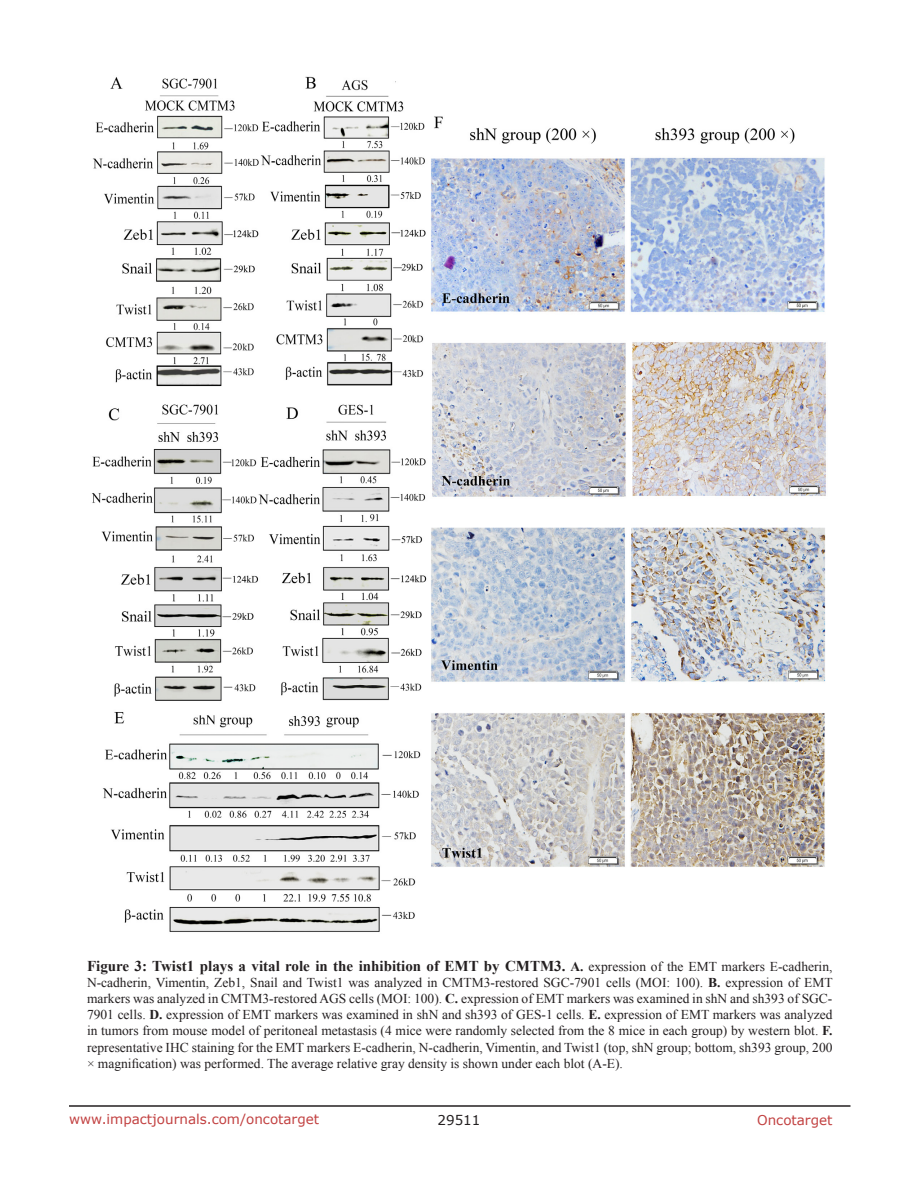
<style>
.page{position:relative;width:918px;height:1188px;background:#fff}
.page>*{position:absolute;margin:0;border:0;box-sizing:border-box;transform-origin:0 0}
.figuretext{font:700 15px "Times New Roman";color:#231f20}
.figuretext-2{font:13.5px/16.2px "Times New Roman";color:#231f20;text-align:justify}
.t1{font:13.5px "Verdana";color:#c24141}
.t2{font:13.5px "Verdana";color:#231f20}
.s1{font-size:13.5px}
.s2{font-weight:400;font-size:13.5px}
.s3{font-weight:700}
</style>
<div class="page">
<hr style="left:69px;top:1105px;width:781px;height:2px;background:#231f20">
<img style="left:92px;top:76px;width:734px;height:856px">
<p class="figuretext" style="left:87px;top:955px;width:747px">Figure 3: Twist1 plays a vital role in the inhibition of EMT by CMTM3. <span class="s1">A.</span> <span class="s2">expression of the EMT markers E-cadherin,</span></p>
<p class="figuretext-2" style="left:87px;top:974px;width:747px">N-cadherin, Vimentin, Zeb1, Snail and Twist1 was analyzed in CMTM3-restored SGC-7901 cells (MOI: 100). <span class="s3">B.</span> expression of EMT markers was analyzed in CMTM3-restored AGS cells (MOI: 100). <span class="s3">C.</span> expression of EMT markers was examined in shN and sh393 of SGC-7901 cells. <span class="s3">D.</span> expression of EMT markers was examined in shN and sh393 of GES-1 cells. <span class="s3">E.</span> expression of EMT markers was analyzed in tumors from mouse model of peritoneal metastasis (4 mice were randomly selected from the 8 mice in each group) by western blot. <span class="s3">F. </span>representative IHC staining for the EMT markers E-cadherin, N-cadherin, Vimentin, and Twist1 (top, shN group; bottom, sh393 group, 200 × magnification) was performed. The average relative gray density is shown under each blot (A-E).</p>
<p class="t1" style="left:69px;top:1110px;width:252px">www.impactjournals.com/oncotarget</p>
<p class="t2" style="left:438px;top:1111px;width:44px">29511</p>
<p class="t1" style="left:757px;top:1111px;width:77px">Oncotarget</p>
</div>
